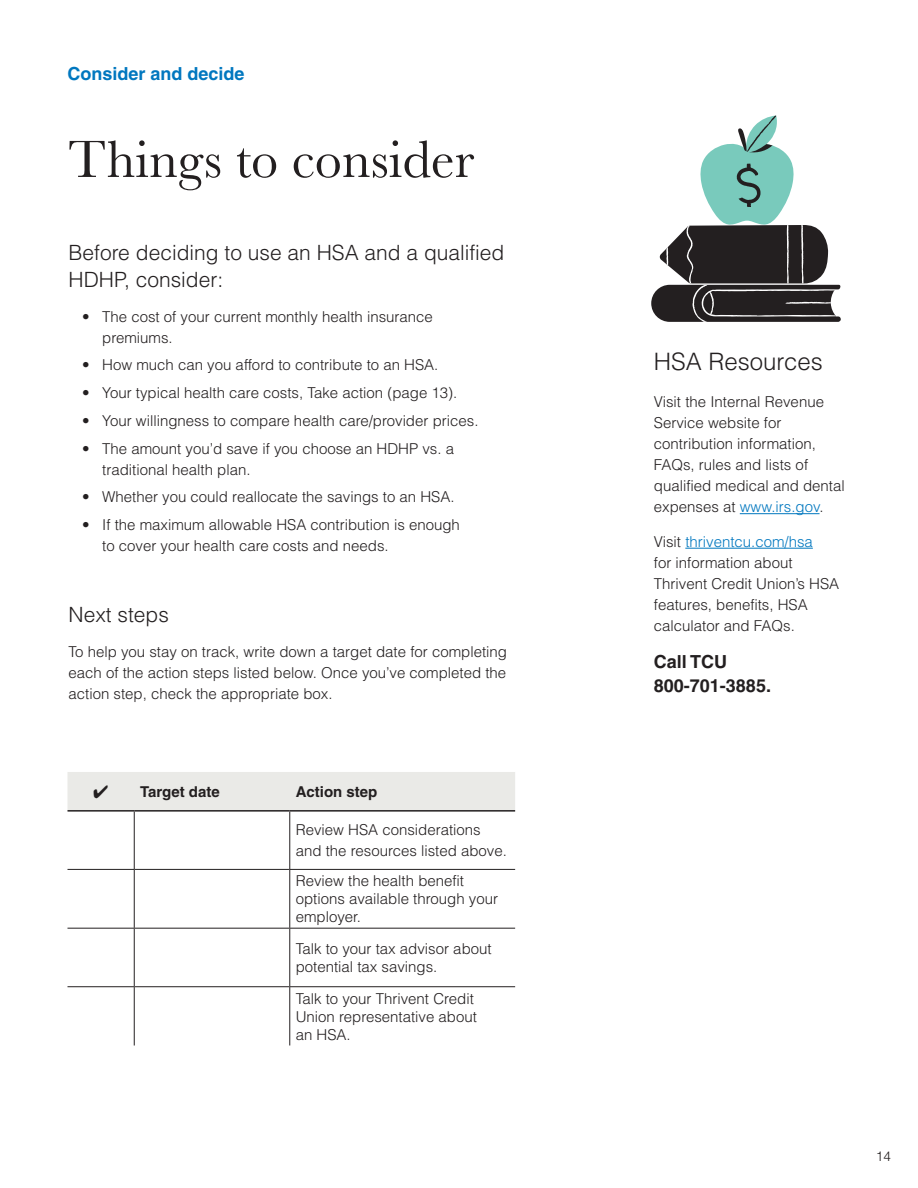
<style>
.page{position:relative;width:918px;height:1188px;background:#fff}
.page>*{position:absolute;margin:0;border:0;box-sizing:border-box;transform-origin:0 0}
.Large_headers{font:54px "Baskerville URW";color:#231f20}
.Green_Subhead{font:300 24px "Helvetica LT Pro";color:#231f20}
.Green_Subhead-2{font:300 21px/27px "Helvetica LT Pro";color:#231f20}
.Sidebar_bulleted_Lis{font:700 18px "Helvetica LT Pro";color:#231f20}
.t1{font:700 18px "Helvetica LT Pro";color:#0077bf}
.Bulleted_List{font:300 15px/21px "Helvetica LT Pro";color:#231f20}
.Sidebar_bulleted_Lis-2{font:300 15px/21px "Helvetica LT Pro";color:#231f20}
.Green_Subhead-3{font:300 15px/18px "Helvetica LT Pro";color:#231f20}
.Green_Subhead-4{font:700 15px "Helvetica LT Pro";color:#231f20}
.t2{font:300 13.5px "Helvetica LT Pro";color:#231f20}
.s1{color:#0077bf}
</style>
<div class="page">
<hr style="left:68px;top:810px;width:66px;height:2px;background:#231f20">
<hr style="left:134px;top:810px;width:156px;height:2px;background:#231f20">
<hr style="left:290px;top:810px;width:225px;height:2px;background:#231f20">
<hr style="left:134px;top:812px;width:1px;height:57px;background:#231f20">
<hr style="left:289px;top:812px;width:1px;height:57px;background:#231f20">
<hr style="left:68px;top:869px;width:66px;height:1px;background:#231f20">
<hr style="left:134px;top:869px;width:156px;height:1px;background:#231f20">
<hr style="left:134px;top:870px;width:1px;height:58px;background:#231f20">
<hr style="left:290px;top:869px;width:225px;height:1px;background:#231f20">
<hr style="left:289px;top:870px;width:1px;height:58px;background:#231f20">
<hr style="left:68px;top:928px;width:66px;height:1px;background:#231f20">
<hr style="left:134px;top:928px;width:156px;height:1px;background:#231f20">
<hr style="left:134px;top:929px;width:1px;height:57px;background:#231f20">
<hr style="left:290px;top:928px;width:225px;height:1px;background:#231f20">
<hr style="left:289px;top:929px;width:1px;height:57px;background:#231f20">
<hr style="left:68px;top:986px;width:66px;height:1px;background:#231f20">
<hr style="left:134px;top:986px;width:156px;height:1px;background:#231f20">
<hr style="left:134px;top:987px;width:1px;height:59px;background:#231f20">
<hr style="left:290px;top:986px;width:225px;height:1px;background:#231f20">
<hr style="left:289px;top:987px;width:1px;height:59px;background:#231f20">
<hr style="left:740px;top:513px;width:80px;height:1px;background:#0077bf">
<hr style="left:685px;top:548px;width:128px;height:1px;background:#0077bf">
<svg style="left:651px;top:116px;width:190px;height:206px"></svg>
<div style="left:68px;top:772px;width:447px;height:39px;background:#eaeae7"></div>
<p class="t1" style="left:68px;top:63px;width:179px">Consider and decide</p>
<p class="Large_headers" style="left:69px;top:122px;width:407px">Things to consider</p>
<p class="Green_Subhead-2" style="left:69px;top:239px;width:437px">Before deciding to use an HSA and a qualified<br>HDHP, consider:</p>
<p class="Bulleted_List" style="left:102px;top:306px;width:332px;text-indent:-20px">• The cost of your current monthly health insurance premiums.</p>
<p class="Bulleted_List" style="left:82px;top:355px;width:358px">• How much can you afford to contribute to an HSA.</p>
<p class="Bulleted_List" style="left:82px;top:382px;width:377px">• Your typical health care costs, Take action (page 13).</p>
<p class="Bulleted_List" style="left:82px;top:410px;width:398px">• Your willingness to compare health care/provider prices.</p>
<p class="Bulleted_List" style="left:102px;top:438px;width:353px;text-indent:-20px">• The amount you’d save if you choose an HDHP vs. a traditional health plan.</p>
<p class="Bulleted_List" style="left:82px;top:487px;width:374px">• Whether you could reallocate the savings to an HSA.</p>
<p class="Bulleted_List" style="left:102px;top:514px;width:359px;text-indent:-20px">• If the maximum allowable HSA contribution is enough to cover your health care costs and needs.</p>
<p class="Green_Subhead-2" style="left:69px;top:601px;width:102px">Next steps</p>
<p class="Bulleted_List" style="left:69px;top:641px;width:440px;text-align:justify">To help you stay on track, write down a target date for completing each of the action steps listed below. Once you’ve completed the action step, check the appropriate box.</p>
<p class="Green_Subhead-4" style="left:140px;top:782px;width:81px">Target date</p>
<p class="Green_Subhead-4" style="left:296px;top:782px;width:83px">Action step</p>
<p class="Green_Subhead-3" style="left:296px;top:819px;width:213px;line-height:21px">Review HSA considerations and the resources listed above.</p>
<p class="Green_Subhead-3" style="left:296px;top:872px;width:204px">Review the health benefit options available through your employer.</p>
<p class="Green_Subhead-3" style="left:296px;top:939px;width:197px">Talk to your tax advisor about potential tax savings.</p>
<p class="Green_Subhead-3" style="left:296px;top:989px;width:183px">Talk to your Thrivent Credit<br>Union representative about an HSA.</p>
<p class="Green_Subhead" style="left:654px;top:347px;width:170px">HSA Resources</p>
<p class="Sidebar_bulleted_Lis-2" style="left:654px;top:391px;width:192px">Visit the Internal Revenue<br>Service website for contribution information,<br>FAQs, rules and lists of qualified medical and dental expenses at <span class="s1">www.irs.gov</span>.</p>
<p class="Sidebar_bulleted_Lis-2" style="left:654px;top:531px;width:187px">Visit <span class="s1">thriventcu.com/hsa<br></span>for information about<br>Thrivent Credit Union’s HSA features, benefits, HSA calculator and FAQs.</p>
<p class="Sidebar_bulleted_Lis" style="left:654px;top:651px;width:75px">Call TCU</p>
<p class="Sidebar_bulleted_Lis" style="left:654px;top:675px;width:119px">800-701-3885.</p>
<p class="t2" style="left:876px;top:1148px;width:17px">14</p>
</div>
